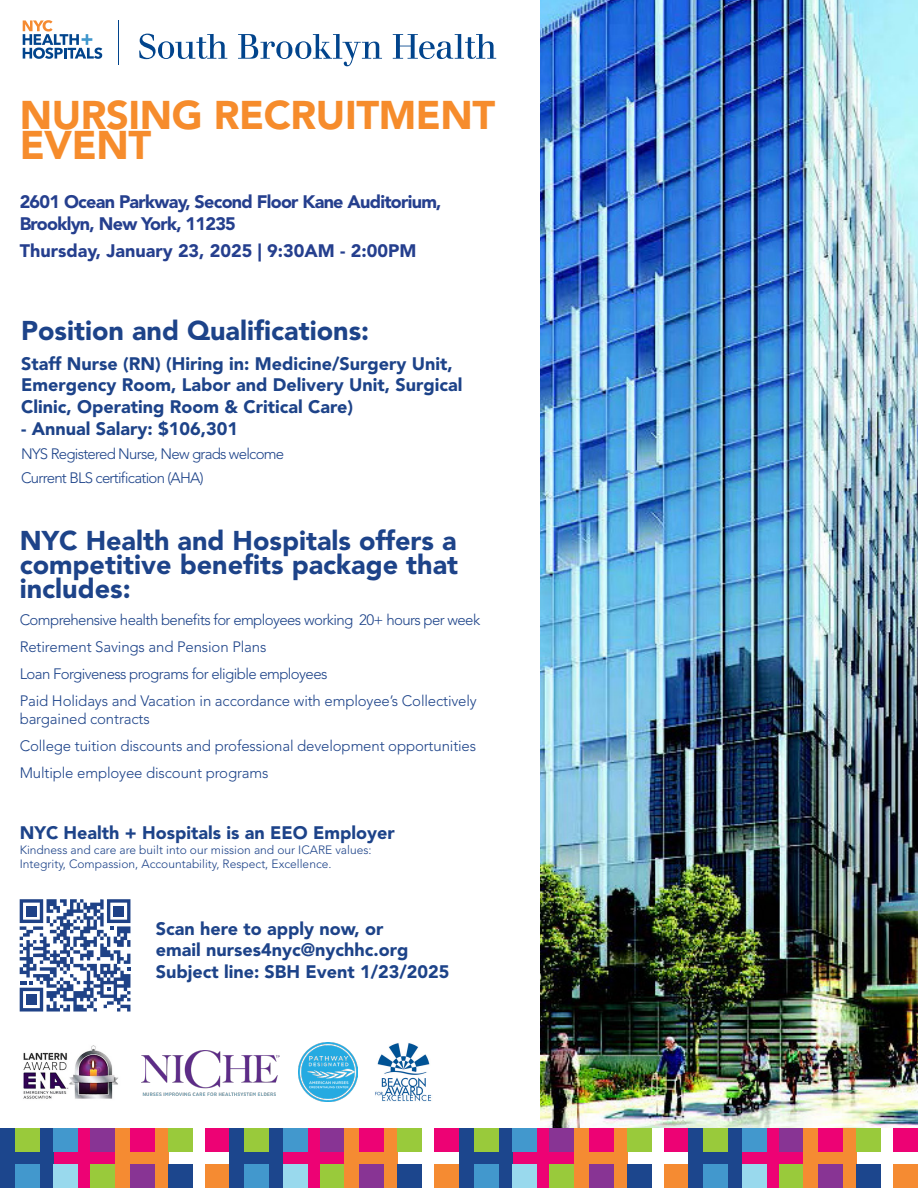
<style>
.page{position:relative;width:918px;height:1188px;background:#fff}
.page>*{position:absolute;margin:0;border:0;box-sizing:border-box;transform-origin:0 0}
.t1{font:900 39.75px/30px "Avenir LT Std";letter-spacing:-.01em;color:#f68c2c}
.t2{font:900 27px/24px "Avenir LT Std";color:#1d4389;text-align:justify}
.t3{font:900 18px/21.6px "Avenir LT Std";color:#1d4389}
.t4{font:900 18px/21.6px "Avenir LT Std";letter-spacing:-.04em;color:#253f8e}
.t5{font:900 18px "Avenir LT Std";color:#253f8e}
.t6{font:300 15px/27px "Avenir LT Std";letter-spacing:-.04em;color:#1d4389}
.t7{font:300 15px/27px "Avenir LT Std";letter-spacing:-.01em;color:#1d4389}
.t8{font:300 15px "Avenir LT Std";letter-spacing:-.05em;color:#1d4389}
.t9{font:300 12px/14.4px "Avenir LT Std";color:#1d4389}
</style>
<div class="page">
<svg style="left:23px;top:20px;width:79px;height:39px"></svg>
<hr style="left:118px;top:20px;width:1px;height:45px;background:#01448c">
<svg style="left:139px;top:34px;width:88px;height:25px"></svg>
<svg style="left:238px;top:34px;width:144px;height:32px"></svg>
<svg style="left:393px;top:34px;width:103px;height:25px"></svg>
<img style="left:540px;top:0;width:378px;height:1128px">
<img style="left:299px;top:1043px;width:58px;height:58px">
<img style="left:142px;top:1050px;width:138px;height:45px">
<img style="left:23px;top:1045px;width:95px;height:54px">
<img style="left:375px;top:1043px;width:57px;height:58px">
<div style="left:54px;top:1128px;width:61px;height:60px;background:#ed0274"></div>
<div style="left:0;top:1128px;width:54px;height:60px;background:#1c468d"></div>
<div style="left:90px;top:1164px;width:25px;height:24px;background:#99ca3b"></div>
<div style="left:90px;top:1128px;width:25px;height:24px;background:#883494"></div>
<div style="left:54px;top:1164px;width:24px;height:24px;background:#99d9ed"></div>
<div style="left:54px;top:1128px;width:24px;height:24px;background:#4298cd"></div>
<div style="left:15px;top:1164px;width:25px;height:24px;background:#4298cd"></div>
<div style="left:15px;top:1128px;width:25px;height:24px;background:#99ca3b"></div>
<div style="left:115px;top:1128px;width:53px;height:60px;background:#f58b32"></div>
<div style="left:205px;top:1164px;width:25px;height:24px;background:#f58b32"></div>
<div style="left:205px;top:1128px;width:25px;height:24px;background:#ed0274"></div>
<div style="left:168px;top:1164px;width:25px;height:24px;background:#1c468d"></div>
<div style="left:168px;top:1128px;width:25px;height:24px;background:#99ca3b"></div>
<div style="left:130px;top:1164px;width:24px;height:24px;background:#883494"></div>
<div style="left:130px;top:1128px;width:24px;height:24px;background:#ed0274"></div>
<div style="left:283px;top:1128px;width:61px;height:60px;background:#ed0274"></div>
<div style="left:230px;top:1128px;width:53px;height:60px;background:#1c468d"></div>
<div style="left:320px;top:1164px;width:24px;height:24px;background:#99ca3b"></div>
<div style="left:320px;top:1128px;width:24px;height:24px;background:#883494"></div>
<div style="left:283px;top:1164px;width:24px;height:24px;background:#99d9ed"></div>
<div style="left:283px;top:1128px;width:24px;height:24px;background:#4298cd"></div>
<div style="left:245px;top:1164px;width:24px;height:24px;background:#4298cd"></div>
<div style="left:245px;top:1128px;width:24px;height:24px;background:#99ca3b"></div>
<div style="left:344px;top:1128px;width:54px;height:60px;background:#f58b32"></div>
<div style="left:435px;top:1164px;width:24px;height:24px;background:#f58b32"></div>
<div style="left:435px;top:1128px;width:24px;height:24px;background:#ed0274"></div>
<div style="left:398px;top:1164px;width:24px;height:24px;background:#1c468d"></div>
<div style="left:398px;top:1128px;width:24px;height:24px;background:#99ca3b"></div>
<div style="left:359px;top:1164px;width:25px;height:24px;background:#883494"></div>
<div style="left:359px;top:1128px;width:25px;height:24px;background:#ed0274"></div>
<div style="left:513px;top:1128px;width:61px;height:60px;background:#ed0274"></div>
<div style="left:459px;top:1128px;width:54px;height:60px;background:#1c468d"></div>
<div style="left:549px;top:1164px;width:25px;height:24px;background:#99ca3b"></div>
<div style="left:549px;top:1128px;width:25px;height:24px;background:#883494"></div>
<div style="left:513px;top:1164px;width:24px;height:24px;background:#99d9ed"></div>
<div style="left:513px;top:1128px;width:24px;height:24px;background:#4298cd"></div>
<div style="left:474px;top:1164px;width:25px;height:24px;background:#4298cd"></div>
<div style="left:474px;top:1128px;width:25px;height:24px;background:#99ca3b"></div>
<div style="left:574px;top:1128px;width:53px;height:60px;background:#f58b32"></div>
<div style="left:664px;top:1164px;width:24px;height:24px;background:#f58b32"></div>
<div style="left:664px;top:1128px;width:24px;height:24px;background:#ed0274"></div>
<div style="left:627px;top:1164px;width:25px;height:24px;background:#1c468d"></div>
<div style="left:627px;top:1128px;width:25px;height:24px;background:#99ca3b"></div>
<div style="left:589px;top:1164px;width:24px;height:24px;background:#883494"></div>
<div style="left:589px;top:1128px;width:24px;height:24px;background:#ed0274"></div>
<div style="left:742px;top:1128px;width:61px;height:60px;background:#ed0274"></div>
<div style="left:688px;top:1128px;width:54px;height:60px;background:#1c468d"></div>
<div style="left:779px;top:1164px;width:24px;height:24px;background:#99ca3b"></div>
<div style="left:779px;top:1128px;width:24px;height:24px;background:#883494"></div>
<div style="left:742px;top:1164px;width:24px;height:24px;background:#99d9ed"></div>
<div style="left:742px;top:1128px;width:24px;height:24px;background:#4298cd"></div>
<div style="left:704px;top:1164px;width:24px;height:24px;background:#4298cd"></div>
<div style="left:704px;top:1128px;width:24px;height:24px;background:#99ca3b"></div>
<div style="left:803px;top:1128px;width:54px;height:60px;background:#f58b32"></div>
<div style="left:894px;top:1164px;width:24px;height:24px;background:#f58b32"></div>
<div style="left:894px;top:1128px;width:24px;height:24px;background:#ed0274"></div>
<div style="left:857px;top:1164px;width:24px;height:24px;background:#1c468d"></div>
<div style="left:857px;top:1128px;width:24px;height:24px;background:#99ca3b"></div>
<div style="left:818px;top:1164px;width:25px;height:24px;background:#883494"></div>
<div style="left:818px;top:1128px;width:25px;height:24px;background:#ed0274"></div>
<svg style="left:20px;top:899px;width:110px;height:113px"></svg>
<div style="left:114px;top:906px;width:10px;height:10px;background:#1f4287"></div>
<div style="left:26px;top:995px;width:10px;height:10px;background:#1f4287"></div>
<div style="left:26px;top:906px;width:10px;height:10px;background:#1f4287"></div>
<p class="t1" style="left:20px;top:100px;width:477px">NURSING RECRUITMENT<br>EVENT</p>
<p class="t4" style="left:20px;top:191px;width:423px">2601 Ocean Parkway, Second Floor Kane Auditorium,<br>Brooklyn, New York, 11235</p>
<p class="t5" style="left:20px;top:240px;width:398px">Thursday, January 23, 2025 | 9:30AM - 2:00PM</p>
<p class="t2" style="left:21px;top:318px;width:350px">Position and Qualifications:</p>
<p class="t3" style="left:21px;top:353px;width:443px">Staff Nurse (RN) (Hiring in: Medicine/Surgery Unit,<br>Emergency Room, Labor and Delivery Unit, Surgical<br>Clinic, Operating Room &amp; Critical Care)</p>
<p class="t3" style="left:21px;top:417px;width:218px">- Annual Salary: $106,301</p>
<p class="t8" style="left:21px;top:445px;width:265px">NYS Registered Nurse, New grads welcome</p>
<p class="t8" style="left:21px;top:469px;width:184px">Current BLS certification (AHA)</p>
<p class="t2" style="left:20px;top:529px;width:440px">NYC Health and Hospitals offers a competitive benefits package that includes:</p>
<p class="t6" style="left:20px;top:607px;width:462px">Comprehensive health benefits for employees working 20+ hours per week Retirement Savings and Pension Plans<br>Loan Forgiveness programs for eligible employees<br>Paid Holidays and Vacation in accordance with employee’s Collectively</p>
<p class="t7" style="left:20px;top:706px;width:458px">bargained contracts<br>College tuition discounts and professional development opportunities<br>Multiple employee discount programs</p>
<p class="t3" style="left:20px;top:822px;width:377px">NYC Health + Hospitals is an EEO Employer</p>
<p class="t9" style="left:20px;top:842px;width:353px">Kindness and care are built into our mission and our ICARE values:<br>Integrity, Compassion, Accountability, Respect, Excellence.</p>
<p class="t3" style="left:156px;top:918px;width:254px">Scan here to apply now, or email nurses4nyc@nychhc.org</p>
<p class="t3" style="left:156px;top:961px;width:295px">Subject line: SBH Event 1/23/2025</p>
</div>
